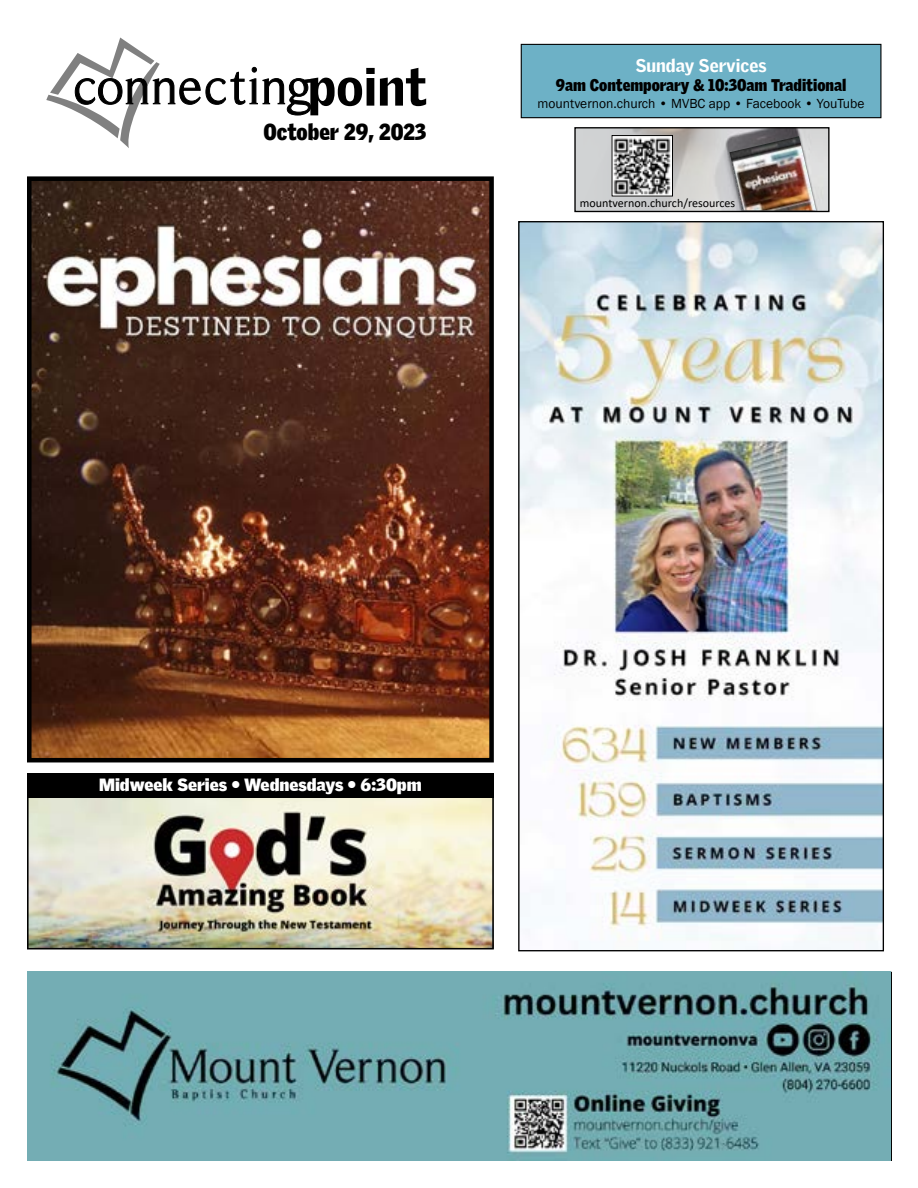
<style>
.page{position:relative;width:918px;height:1188px;background:#fff}
.page>*{position:absolute;margin:0;border:0;box-sizing:border-box;transform-origin:0 0}
.t1{font:900 51.9px "Griffith Gothic";color:#000}
.t2{font:900 22.5px "Griffith Gothic";color:#000;scale:.9 1}
.t3{font:900 18px "Griffith Gothic";color:#fff}
.t4{font:900 17.25px "Griffith Gothic";color:#fff}
.t5{font:900 16.5px "Griffith Gothic";color:#000;scale:.9 1}
.t6{font:13.5px "Franklin Gothic";color:#000}
.t7{font:12px "Calibri";color:#000}
</style>
<div class="page">
<img style="left:33px;top:182px;width:455px;height:574px">
<div style="left:27px;top:176px;width:467px;height:586px;border:5px solid #000"></div>
<svg style="left:46px;top:37px;width:265px;height:111px"></svg>
<div style="left:521px;top:44px;width:360px;height:74px;background:#6db1c6"></div>
<div style="left:521px;top:44px;width:360px;height:74px;border:1px solid #000"></div>
<div style="left:575px;top:128px;width:254px;height:83px;background:#d1d3d4"></div>
<img style="left:611px;top:129px;width:217px;height:81px">
<div style="left:574px;top:127px;width:256px;height:85px;border:1px solid #000"></div>
<img style="left:730px;top:136px;width:86px;height:74px">
<img style="left:614px;top:137px;width:57px;height:57px">
<div style="left:612px;top:135px;width:61px;height:61px;border:1px solid #000"></div>
<img style="left:27px;top:972px;width:864px;height:189px">
<img style="left:30px;top:798px;width:461px;height:148px">
<div style="left:27px;top:790px;width:467px;height:159px;border:2px solid #000"></div>
<div style="left:27px;top:774px;width:467px;height:24px;background:#000"></div>
<img style="left:520px;top:223px;width:362px;height:726px">
<h1 class="t1" style="left:308px;top:66px;width:121px">point</h1>
<h2 class="t2" style="left:263px;top:123px;width:182px">October 29, 2023</h2>
<h3 class="t3" style="left:636px;top:58px;width:132px">Sunday Services</h3>
<p class="t5" style="left:556px;top:79px;width:324px">9am Contemporary &amp; 10:30am Traditional</p>
<p class="t6" style="left:538px;top:98px;width:328px">mountvernon.church • MVBC app • Facebook • YouTube</p>
<p class="t7" style="left:580px;top:198px;width:157px">mountvernon.church/resources</p>
<p class="t4" style="left:99px;top:778px;width:324px">Midweek Series • Wednesdays • 6:30pm</p>
</div>
